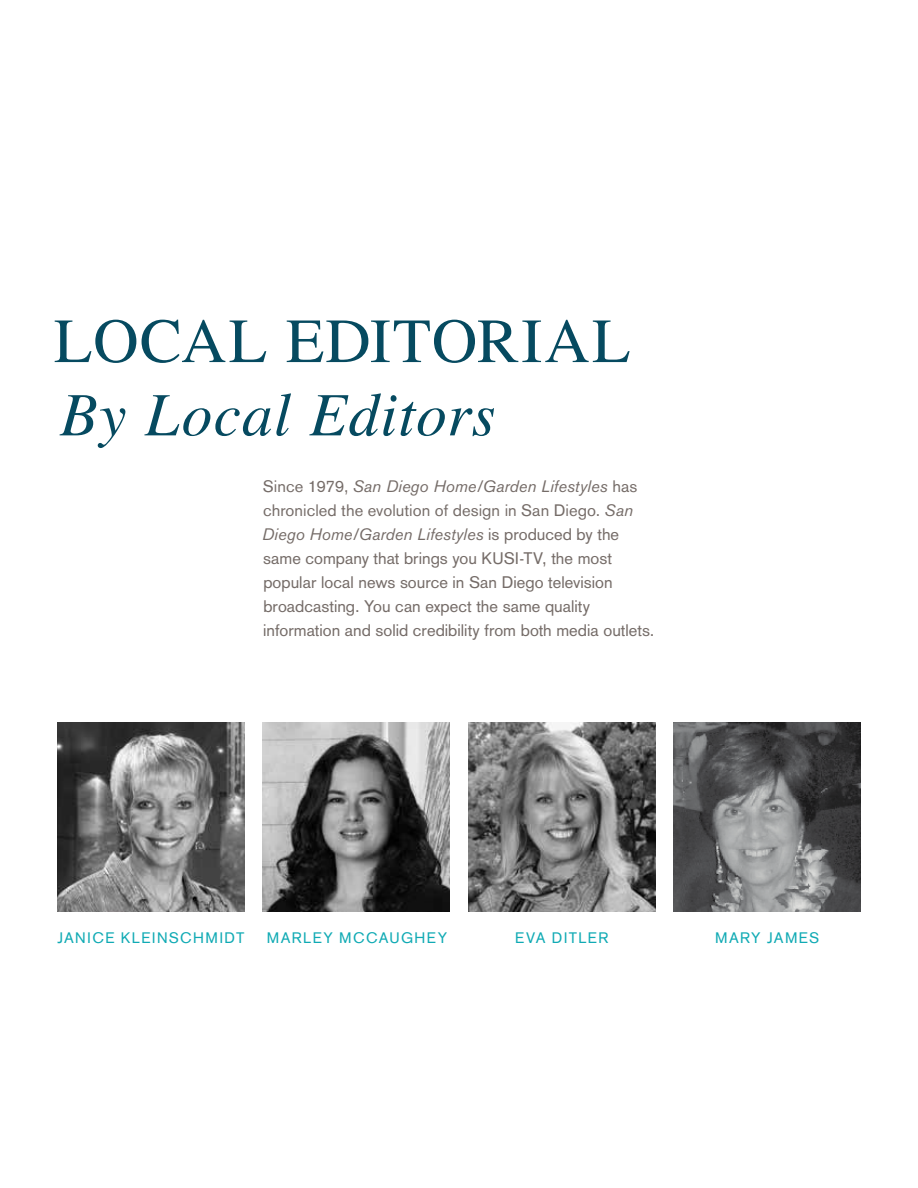
<style>
.page{position:relative;width:918px;height:1188px;background:#fff}
.page>*{position:absolute;margin:0;border:0;box-sizing:border-box;transform-origin:0 0}
.t1{font:62.7px "STIX General";letter-spacing:.02em;color:#064a60}
.t2{font:italic 61.5px "STIX General";letter-spacing:.015em;color:#064a60}
.t3{font:16.5px/24px "Akzidenz Grotesk";color:#756c68}
.t4{font:italic 16.5px/24px "Akzidenz Grotesk BE";color:#756c68}
.t5{font:15px "Akzidenz Grotesk";letter-spacing:.09em;color:#10aab4}
.s1{font-style:normal}
.s2{font-family:"Akzidenz Grotesk";font-style:normal}
</style>
<div class="page">
<img style="left:674px;top:722px;width:187px;height:189px">
<img style="left:468px;top:722px;width:188px;height:189px">
<img style="left:57px;top:722px;width:187px;height:189px">
<img style="left:262px;top:722px;width:188px;height:189px">
<h1 class="t1" style="left:54px;top:298px;width:578px">LOCAL EDITORIAL</h1>
<h2 class="t2" style="left:60px;top:372px;width:437px">By Local Editors</h2>
<p class="t4" style="left:262px;top:475px;width:377px"><span class="s1">Since 1979,</span> San Diego Home/Garden Lifestyles <span class="s1">has chronicled the evolution of design in San Diego.</span> San<br>Diego Home/Garden Lifestyles <span class="s2">is produced by the</span></p>
<p class="t3" style="left:263px;top:547px;width:393px">same company that brings you KUSI-TV, the most popular local news source in San Diego television broadcasting. You can expect the same quality information and solid credibility from both media outlets.</p>
<p class="t5" style="left:57px;top:929px;width:189px">JANICE KLEINSCHMIDT</p>
<p class="t5" style="left:267px;top:929px;width:182px">MARLEY MCCAUGHEY</p>
<p class="t5" style="left:515px;top:929px;width:95px">EVA DITLER</p>
<p class="t5" style="left:715px;top:929px;width:105px">MARY JAMES</p>
</div>
